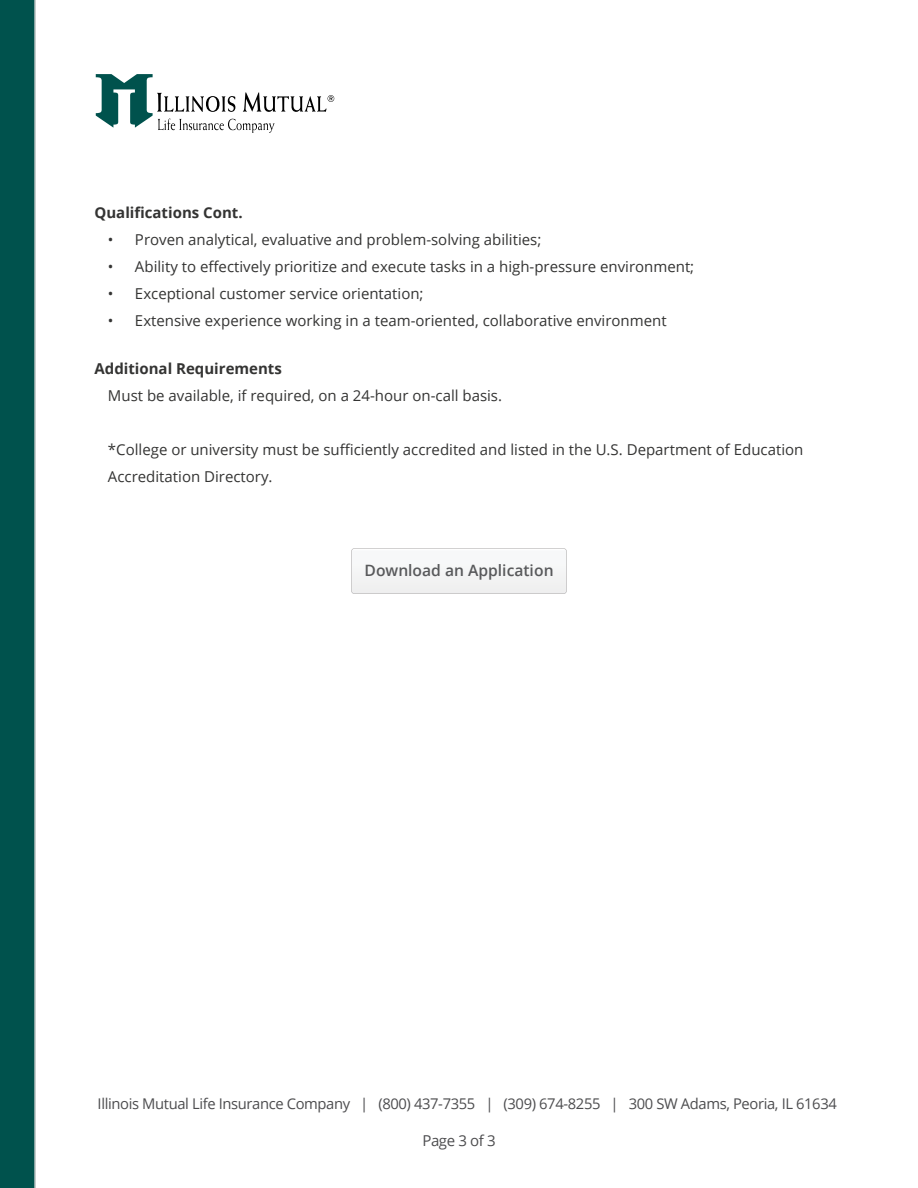
<style>
.page{position:relative;width:918px;height:1188px;background:#fff}
.page>*{position:absolute;margin:0;border:0;box-sizing:border-box;transform-origin:0 0}
.t1{font:600 15.6px "Open Sans";color:#58595b}
.t2{font:15px/27px "Open Sans";color:#343433}
.t3{font:700 15px "Open Sans";color:#343433}
.t4{font:15px "Open Sans";letter-spacing:-.025em;color:#4d4d4f}
.t5{font:14.7px "Open Sans";letter-spacing:-.025em;color:#4d4d4f}
</style>
<div class="page">
<svg style="left:96px;top:74px;width:238px;height:59px"></svg>
<div style="left:0;top:0;width:36px;height:1188px;background:#00524d"></div>
<svg style="left:351px;top:548px;width:216px;height:46px"></svg>
<p class="t3" style="left:94px;top:202px;width:150px">Qualifications Cont.</p>
<p class="t2" style="left:108px;top:225px;width:435px">• Proven analytical, evaluative and problem-solving abilities;</p>
<p class="t2" style="left:108px;top:252px;width:588px">• Ability to effectively prioritize and execute tasks in a high-pressure environment;</p>
<p class="t2" style="left:108px;top:279px;width:317px">• Exceptional customer service orientation;</p>
<p class="t2" style="left:108px;top:306px;width:560px">• Extensive experience working in a team-oriented, collaborative environment</p>
<p class="t3" style="left:94px;top:358px;width:189px">Additional Requirements</p>
<p class="t2" style="left:108px;top:382px;width:396px">Must be available, if required, on a 24-hour on-call basis.</p>
<p class="t2" style="left:108px;top:436px;width:697px">*College or university must be sufficiently accredited and listed in the U.S. Department of Education<br>Accreditation Directory.</p>
<p class="t1" style="left:365px;top:559px;width:191px">Download an Application</p>
<p class="t5" style="left:98px;top:1094px;width:741px">Illinois Mutual Life Insurance Company | (800) 437-7355 | (309) 674-8255 | 300 SW Adams, Peoria, IL 61634</p>
<p class="t4" style="left:422px;top:1130px;width:75px">Page 3 of 3</p>
</div>
